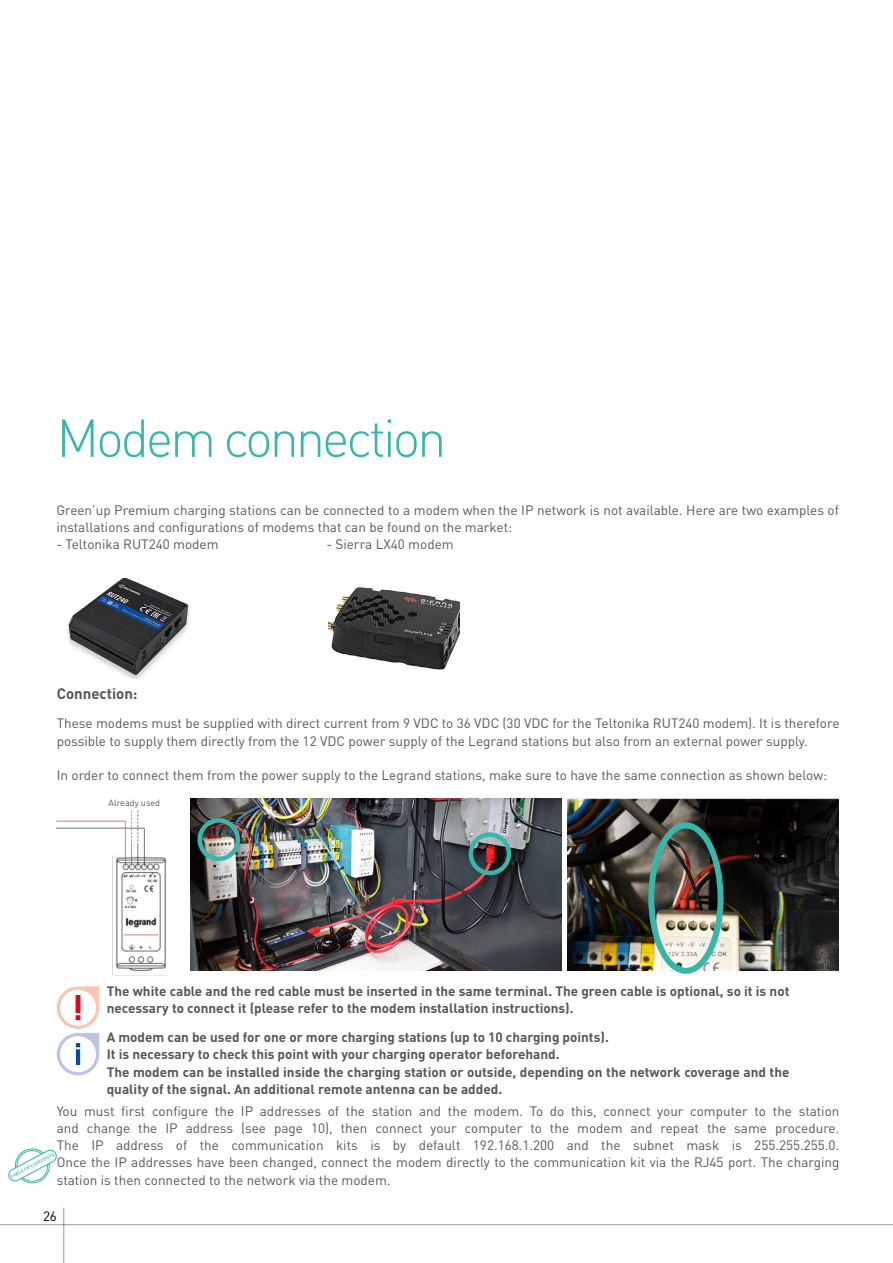
<style>
.page{position:relative;width:893px;height:1263px;background:#fff}
.page>*{position:absolute;margin:0;border:0;box-sizing:border-box;transform-origin:0 0}
.t1{font:300 52.5px "DIN Pro";letter-spacing:-.06em;color:#38b6ab}
.t2{font:700 15px "DIN Pro";color:#575756}
.t3{font:13.5px/17.2px "DIN Pro";color:#575756}
.t4{font:700 13.5px/17.2px "DIN Pro";color:#575756}
.t5{font:13.5px "DIN Pro";color:#000}
.t6{font:9px "DIN Pro";color:#575756}
.t7{font:700 4.95px "Minion Pro";color:#38b6ab}
</style>
<div class="page">
<hr style="left:63px;top:1208px;width:1px;height:55px;background:#9d9d9c">
<hr style="left:0;top:1224px;width:893px;height:1px;background:#9d9d9c">
<div style="left:15px;top:1148px;width:35px;height:35px;border:1px solid #38b6ab;border-radius:50%"></div>
<svg style="left:11px;top:1152px;width:44px;height:30px"></svg>
<img style="left:67px;top:579px;width:123px;height:100px">
<img style="left:328px;top:587px;width:131px;height:83px">
<img style="left:190px;top:799px;width:372px;height:171px">
<img style="left:57px;top:810px;width:112px;height:166px">
<div style="left:198px;top:818px;width:42px;height:43px;border:4px solid #38b6ab;border-radius:50%"></div>
<div style="left:469px;top:832px;width:42px;height:43px;border:4px solid #38b6ab;border-radius:50%"></div>
<img style="left:567px;top:798px;width:272px;height:173px">
<div style="left:648px;top:822px;width:76px;height:152px;border:6px solid #38b6ab;border-radius:50%"></div>
<svg style="left:57px;top:986px;width:42px;height:89px"></svg>
<hr style="left:76px;top:1049px;width:4px;height:16px;background:#004f9f">
<h1 class="t1" style="left:56px;top:402px;width:392px">Modem connection</h1>
<p class="t3" style="left:56px;top:501px;width:784px">Green’up Premium charging stations can be connected to a modem when the IP network is not available. Here are two examples of installations and configurations of modems that can be found on the market:</p>
<p class="t3" style="left:56px;top:535px;width:164px">- Teltonika RUT240 modem</p>
<p class="t3" style="left:326px;top:535px;width:129px">- Sierra LX40 modem</p>
<p class="t2" style="left:57px;top:683px;width:82px">Connection:</p>
<p class="t3" style="left:57px;top:714px;width:784px">These modems must be supplied with direct current from 9 VDC to 36 VDC (30 VDC for the Teltonika RUT240 modem). It is therefore possible to supply them directly from the 12 VDC power supply of the Legrand stations but also from an external power supply.</p>
<p class="t3" style="left:57px;top:766px;width:772px">In order to connect them from the power supply to the Legrand stations, make sure to have the same connection as shown below:</p>
<p class="t6" style="left:109px;top:797px;width:53px">Already used</p>
<p class="t4" style="left:107px;top:982px;width:684px">The white cable and the red cable must be inserted in the same terminal. The green cable is optional, so it is not necessary to connect it (please refer to the modem installation instructions).</p>
<p class="t4" style="left:107px;top:1028px;width:684px">A modem can be used for one or more charging stations (up to 10 charging points).<br>It is necessary to check this point with your charging operator beforehand.<br>The modem can be installed inside the charging station or outside, depending on the network coverage and the quality of the signal. An additional remote antenna can be added.</p>
<p class="t3" style="left:57px;top:1101px;width:784px;text-align:justify">You must first configure the IP addresses of the station and the modem. To do this, connect your computer to the station and change the IP address (see page 10), then connect your computer to the modem and repeat the same procedure.<br>The IP address of the communication kits is by default 192.168.1.200 and the subnet mask is 255.255.255.0.<br>Once the IP addresses have been changed, connect the modem directly to the communication kit via the RJ45 port. The charging station is then connected to the network via the modem.</p>
<p class="t7" style="left:9px;top:1174px;width:51px;rotate:-28deg">TABLE OF CONTENTS</p>
<p class="t5" style="left:43px;top:1207px;width:15px">26</p>
</div>
